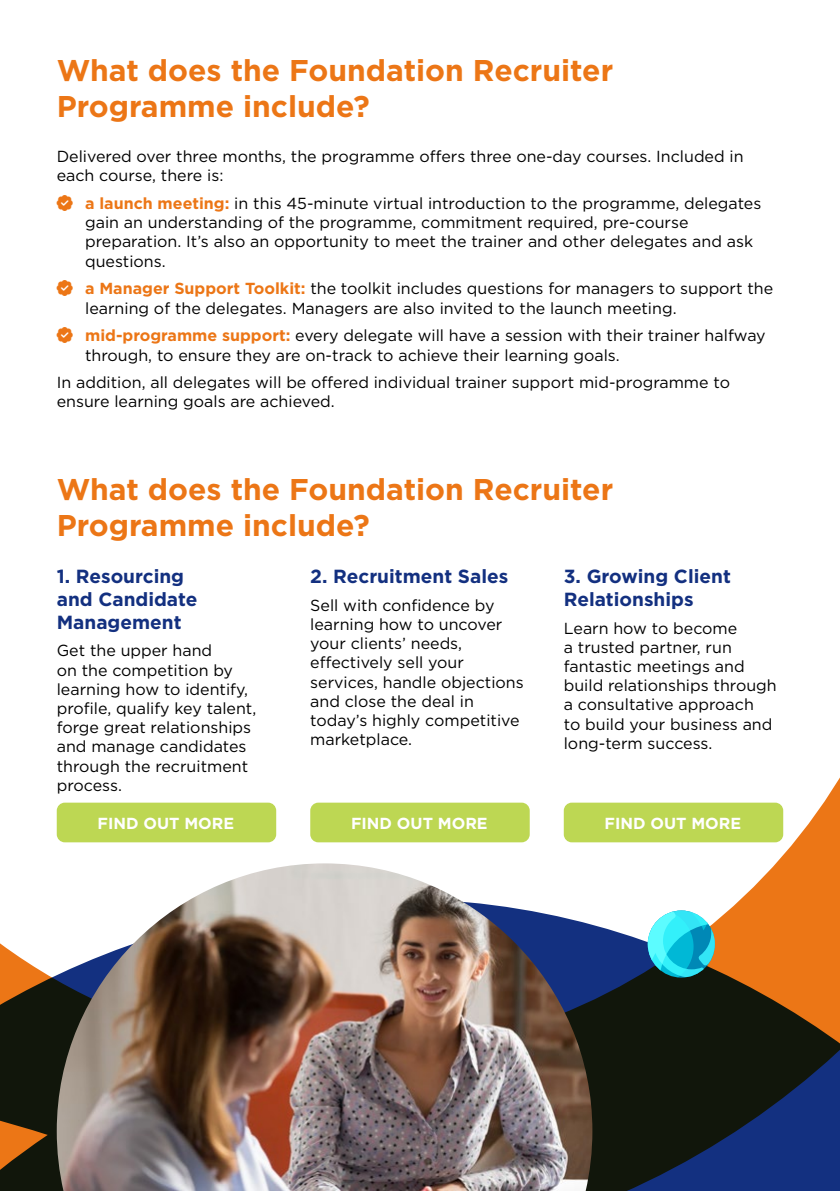
<style>
.page{position:relative;width:840px;height:1191px;background:#fff}
.page>*{position:absolute;margin:0;border:0;box-sizing:border-box;transform-origin:0 0}
.t1{font:700 30px/36px "Gotham";color:#ec7616}
.t2{font:700 19px/22.8px "Gotham";color:#133080}
.t3{font:16px/19.2px "Gotham";color:#000}
.t4{font:700 16px "Gotham";color:#fff}
.s1{color:#ec7616}
.s2{font-weight:700;color:#ec7616}
</style>
<div class="page">
<svg style="left:0;top:779px;width:839px;height:412px"></svg>
<img style="left:57px;top:863px;width:535px;height:328px">
<svg style="left:647px;top:910px;width:67px;height:67px;background:#3fc5d4"></svg>
<div style="left:57px;top:802px;width:219px;height:40px;background:#bdd753;border-radius:8px"></div>
<div style="left:310px;top:802px;width:219px;height:40px;background:#bdd753;border-radius:8px"></div>
<div style="left:563px;top:802px;width:219px;height:40px;background:#bdd753;border-radius:8px"></div>
<h1 class="t1" style="left:57px;top:52px;width:557px">What does the Foundation Recruiter<br>Programme include?</h1>
<p class="t3" style="left:57px;top:146px;width:688px">Delivered over three months, the programme offers three one-day courses. Included in each course, there is:</p>
<p class="t3" style="left:85px;top:193px;width:677px;text-indent:-28px"><span class="s1">★</span> <span class="s2">a launch meeting:</span> in this 45-minute virtual introduction to the programme, delegates gain an understanding of the programme, commitment required, pre-course preparation. It’s also an opportunity to meet the trainer and other delegates and ask questions.</p>
<p class="t3" style="left:85px;top:279px;width:689px;text-indent:-28px"><span class="s1">★</span> <span class="s2">a Manager Support Toolkit:</span> the toolkit includes questions for managers to support the learning of the delegates. Managers are also invited to the launch meeting.</p>
<p class="t3" style="left:85px;top:326px;width:681px;text-indent:-28px"><span class="s1">★</span> <span class="s2">mid-programme support:</span> every delegate will have a session with their trainer halfway through, to ensure they are on-track to achieve their learning goals.</p>
<p class="t3" style="left:57px;top:373px;width:674px">In addition, all delegates will be offered individual trainer support mid-programme to ensure learning goals are achieved.</p>
<h1 class="t1" style="left:57px;top:471px;width:557px">What does the Foundation Recruiter<br>Programme include?</h1>
<p class="t2" style="left:57px;top:565px;width:142px">1. Resourcing and Candidate<br>Management</p>
<p class="t3" style="left:57px;top:640px;width:201px">Get the upper hand<br>on the competition by learning how to identify, profile, qualify key talent, forge great relationships and manage candidates through the recruitment process.</p>
<p class="t2" style="left:310px;top:565px;width:199px">2. Recruitment Sales</p>
<p class="t3" style="left:310px;top:595px;width:215px">Sell with confidence by learning how to uncover your clients’ needs, effectively sell your services, handle objections and close the deal in today’s highly competitive marketplace.</p>
<p class="t2" style="left:563px;top:565px;width:168px">3. Growing Client<br>Relationships</p>
<p class="t3" style="left:563px;top:618px;width:214px">Learn how to become<br>a trusted partner, run fantastic meetings and build relationships through a consultative approach<br>to build your business and long-term success.</p>
<p class="t4" style="left:97px;top:812px;width:138px">FIND OUT MORE</p>
<p class="t4" style="left:351px;top:812px;width:138px">FIND OUT MORE</p>
<p class="t4" style="left:604px;top:812px;width:138px">FIND OUT MORE</p>
</div>
